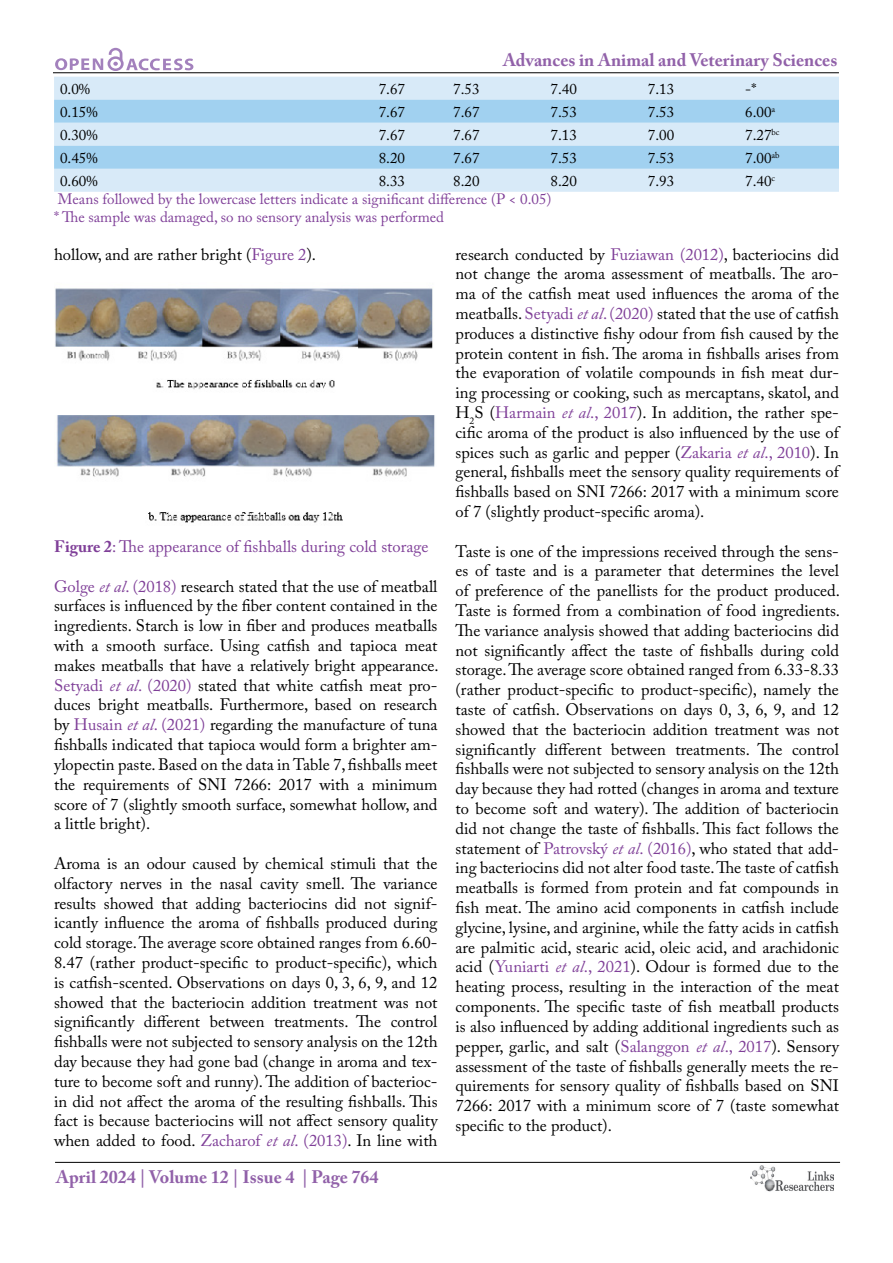
<style>
.page{position:relative;width:893px;height:1263px;background:#fff}
.page>*{position:absolute;margin:0;border:0;box-sizing:border-box;transform-origin:0 0}
.t1{font:700 18px "Adobe Caslon Pro";color:#9161a9}
.t2{font:16.5px/19.8px "Adobe Caslon Pro";color:#000;text-align:justify}
.t3{font:16.5px "Adobe Caslon Pro";color:#7f3f98}
.t4{font:15px "Adobe Caslon Pro";color:#000}
.t5{font:15px/18px "Adobe Caslon Pro";color:#7f3f98}
.s1{color:#7f3f98}
.s2{font-style:italic;color:#7f3f98}
.s3{font-weight:700}
</style>
<div class="page">
<hr style="left:53px;top:72px;width:786px;height:1px;background:#000">
<hr style="left:55px;top:1162px;width:785px;height:1px;background:#000">
<svg style="left:55px;top:48px;width:138px;height:23px"></svg>
<img style="left:750px;top:1166px;width:83px;height:26px">
<div style="left:54px;top:77px;width:785px;height:115px;background:#d8eaf8"></div>
<svg style="left:54px;top:100px;width:785px;height:69px;background:#b3d9f2"></svg>
<img style="left:55px;top:288px;width:380px;height:235px">
<p class="t1" style="left:503px;top:50px;width:336px">Advances in Animal and Veterinary Sciences</p>
<p class="t4" style="left:60px;top:80px;width:32px">0.0%</p>
<p class="t4" style="left:379px;top:80px;width:28px">7.67</p>
<p class="t4" style="left:453px;top:80px;width:28px">7.53</p>
<p class="t4" style="left:551px;top:80px;width:28px">7.40</p>
<p class="t4" style="left:648px;top:80px;width:28px">7.13</p>
<p class="t4" style="left:745px;top:80px;width:12px">-*</p>
<p class="t4" style="left:60px;top:103px;width:39px">0.15%</p>
<p class="t4" style="left:379px;top:103px;width:28px">7.67</p>
<p class="t4" style="left:453px;top:103px;width:28px">7.67</p>
<p class="t4" style="left:551px;top:103px;width:28px">7.53</p>
<p class="t4" style="left:648px;top:103px;width:28px">7.53</p>
<p class="t4" style="left:745px;top:103px;width:32px">6.00<sup>a</sup></p>
<p class="t4" style="left:60px;top:126px;width:39px">0.30%</p>
<p class="t4" style="left:379px;top:126px;width:28px">7.67</p>
<p class="t4" style="left:453px;top:126px;width:28px">7.67</p>
<p class="t4" style="left:551px;top:126px;width:28px">7.13</p>
<p class="t4" style="left:648px;top:126px;width:28px">7.00</p>
<p class="t4" style="left:745px;top:126px;width:36px">7.27<sup>bc</sup></p>
<p class="t4" style="left:60px;top:149px;width:39px">0.45%</p>
<p class="t4" style="left:379px;top:149px;width:28px">8.20</p>
<p class="t4" style="left:453px;top:149px;width:28px">7.67</p>
<p class="t4" style="left:551px;top:149px;width:28px">7.53</p>
<p class="t4" style="left:648px;top:149px;width:28px">7.53</p>
<p class="t4" style="left:745px;top:149px;width:36px">7.00<sup>ab</sup></p>
<p class="t4" style="left:60px;top:172px;width:39px">0.60%</p>
<p class="t4" style="left:379px;top:172px;width:28px">8.33</p>
<p class="t4" style="left:453px;top:172px;width:28px">8.20</p>
<p class="t4" style="left:551px;top:172px;width:28px">8.20</p>
<p class="t4" style="left:648px;top:172px;width:28px">7.93</p>
<p class="t4" style="left:745px;top:172px;width:31px">7.40<sup>c</sup></p>
<p class="t5" style="left:54px;top:190px;width:499px">Means followed by the lowercase letters indicate a significant difference (P &lt; 0.05) * The sample was damaged, so no sensory analysis was performed</p>
<p class="t2" style="left:54px;top:244px;width:264px">hollow, and are rather bright (<span class="s1">Figure 2</span>).</p>
<p class="t2" style="left:455px;top:244px;width:385px">research conducted by <span class="s1">Fuziawan (2012)</span>, bacteriocins did not change the aroma assessment of meatballs. The aro&shy;ma of the catfish meat used influences the aroma of the meatballs. <span class="s1">Setyadi</span> <span class="s2">et al</span><span class="s1">. (2020)</span> stated that the use of catfish produces a distinctive fishy odour from fish caused by the protein content in fish. The aroma in fishballs arises from the evaporation of volatile compounds in fish meat dur&shy;ing processing or cooking, such as mercaptans, skatol, and H<sub>2</sub>S (<span class="s1">Harmain</span> <span class="s2">et al</span><span class="s1">., 2017</span>). In addition, the rather spe&shy;cific aroma of the product is also influenced by the use of spices such as garlic and pepper (<span class="s1">Zakaria</span> <span class="s2">et al</span><span class="s1">., 2010</span>). In general, fishballs meet the sensory quality requirements of fishballs based on SNI 7266: 2017 with a minimum score of 7 (slightly product-specific aroma).</p>
<p class="t2" style="left:455px;top:541px;width:386px">Taste is one of the impressions received through the sens&shy;es of taste and is a parameter that determines the level of preference of the panellists for the product produced.<br>Taste is formed from a combination of food ingredients.<br>The variance analysis showed that adding bacteriocins did not significantly affect the taste of fishballs during cold storage. The average score obtained ranged from 6.33-8.33 (rather product-specific to product-specific), namely the taste of catfish. Observations on days 0, 3, 6, 9, and 12 showed that the bacteriocin addition treatment was not significantly different between treatments. The control fishballs were not subjected to sensory analysis on the 12th day because they had rotted (changes in aroma and texture to become soft and watery). The addition of bacteriocin did not change the taste of fishballs. This fact follows the statement of <span class="s1">Patrovský</span> <span class="s2">et al</span><span class="s1">. (2016)</span>, who stated that add&shy;ing bacteriocins did not alter food taste. The taste of catfish meatballs is formed from protein and fat compounds in fish meat. The amino acid components in catfish include glycine, lysine, and arginine, while the fatty acids in catfish are palmitic acid, stearic acid, oleic acid, and arachidonic acid (<span class="s1">Yuniarti</span> <span class="s2">et al</span><span class="s1">., 2021</span>). Odour is formed due to the heating process, resulting in the interaction of the meat components. The specific taste of fish meatball products is also influenced by adding additional ingredients such as pepper, garlic, and salt (<span class="s1">Salanggon</span> <span class="s2">et al</span><span class="s1">., 2017</span>). Sensory assessment of the taste of fishballs generally meets the re&shy;quirements for sensory quality of fishballs based on SNI 7266: 2017 with a minimum score of 7 (taste somewhat specific to the product).</p>
<p class="t3" style="left:54px;top:537px;width:376px"><span class="s3">Figure 2</span>: The appearance of fishballs during cold storage</p>
<p class="t2" style="left:54px;top:576px;width:386px"><span class="s1">Golge</span> <span class="s2">et al</span><span class="s1">. (2018)</span> research stated that the use of meatball surfaces is influenced by the fiber content contained in the ingredients. Starch is low in fiber and produces meatballs with a smooth surface. Using catfish and tapioca meat makes meatballs that have a relatively bright appearance.<br><span class="s1">Setyadi</span> <span class="s2">et al</span><span class="s1">. (2020)</span> stated that white catfish meat pro&shy;duces bright meatballs. Furthermore, based on research by <span class="s1">Husain</span> <span class="s2">et al</span><span class="s1">. (2021)</span> regarding the manufacture of tuna fishballs indicated that tapioca would form a brighter am&shy;ylopectin paste. Based on the data in Table 7, fishballs meet the requirements of SNI 7266: 2017 with a minimum score of 7 (slightly smooth surface, somewhat hollow, and a little bright).</p>
<p class="t2" style="left:54px;top:853px;width:385px">Aroma is an odour caused by chemical stimuli that the olfactory nerves in the nasal cavity smell. The variance results showed that adding bacteriocins did not signif&shy;icantly influence the aroma of fishballs produced during cold storage. The average score obtained ranges from 6.60- 8.47 (rather product-specific to product-specific), which is catfish-scented. Observations on days 0, 3, 6, 9, and 12 showed that the bacteriocin addition treatment was not significantly different between treatments. The control fishballs were not subjected to sensory analysis on the 12th day because they had gone bad (change in aroma and tex&shy;ture to become soft and runny). The addition of bacterioc&shy;in did not affect the aroma of the resulting fishballs. This fact is because bacteriocins will not affect sensory quality when added to food. <span class="s1">Zacharof</span> <span class="s2">et al</span><span class="s1">. (2013)</span>. In line with</p>
<p class="t1" style="left:56px;top:1166px;width:324px">April 2024 | Volume 12 | Issue 4 | Page 764</p>
</div>
